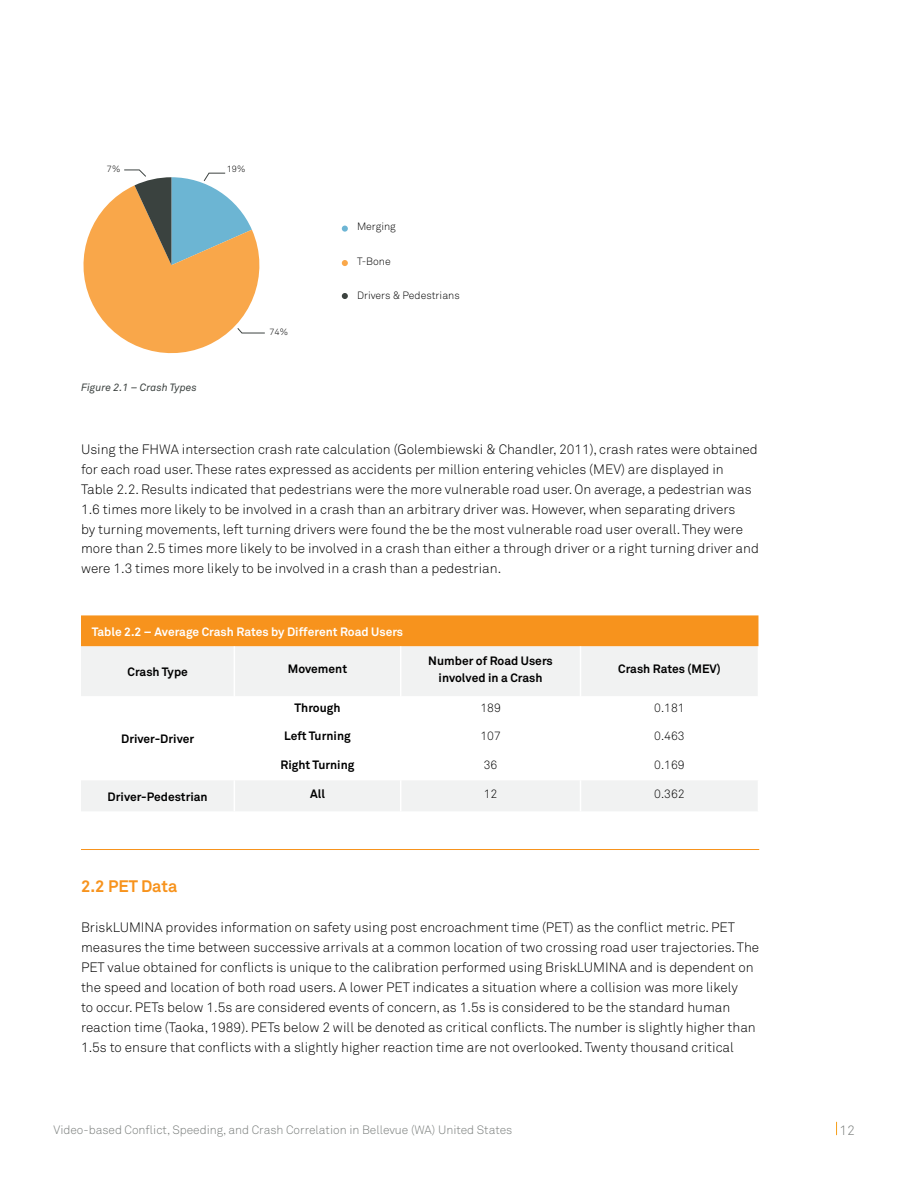
<style>
.page{position:relative;width:918px;height:1188px;background:#fff}
.page>*{position:absolute;margin:0;border:0;box-sizing:border-box;transform-origin:0 0}
.Subtitle_1__Yellow{font:700 16.5px "Akkurat Pro";color:#f7931d}
.Body_9pt{font:300 13.5px/20px "Akkurat Pro";color:#000}
.t1{font:300 13.5px "Akkurat Pro";color:#797d7b}
.Body_9pt-2{font:700 12px/16.5px "Akkurat Pro";color:#000;text-align:center}
.t2{font:300 12px "Akkurat Pro";color:#797d7b}
.t3{font:700 12px "Akkurat Pro";color:#fff}
.t4{font:300 12px "Akkurat Pro";color:#000}
.Legend{font:300 10.5px "Akkurat Pro";color:#000}
.Legend-2{font:italic 10.5px "Akkurat Pro";color:#3c4240}
.Legend-3{font:300 9px "Akkurat Pro";color:#000}
</style>
<div class="page">
<svg style="left:836px;top:1122px;width:1px;height:13px"></svg>
<svg style="left:342px;top:293px;width:6px;height:6px"></svg>
<svg style="left:342px;top:260px;width:6px;height:6px"></svg>
<svg style="left:342px;top:226px;width:6px;height:6px"></svg>
<div style="left:81px;top:615px;width:677px;height:31px;background:#f7931d"></div>
<svg style="left:81px;top:646px;width:677px;height:165px;fill:#f1f2f2"></svg>
<hr style="left:234px;top:646px;width:1px;height:50px;background:#fff">
<hr style="left:400px;top:646px;width:1px;height:50px;background:#fff">
<hr style="left:580px;top:646px;width:1px;height:50px;background:#fff">
<svg style="left:234px;top:696px;width:524px;height:84px"></svg>
<hr style="left:234px;top:780px;width:1px;height:31px;background:#fff">
<hr style="left:400px;top:780px;width:1px;height:31px;background:#fff">
<hr style="left:580px;top:780px;width:1px;height:31px;background:#fff">
<hr style="left:81px;top:849px;width:678px;height:1px;background:#f7931d">
<svg style="left:83px;top:169px;width:182px;height:185px"></svg>
<p class="Legend-3" style="left:107px;top:164px;width:15px">7%</p>
<p class="Legend-3" style="left:227px;top:164px;width:20px">19%</p>
<p class="Legend-2" style="left:81px;top:381px;width:117px">Figure 2.1 – Crash Types</p>
<p class="Legend-3" style="left:269px;top:327px;width:20px">74%</p>
<p class="Legend" style="left:357px;top:220px;width:40px">Merging</p>
<p class="Legend" style="left:357px;top:255px;width:35px">T-Bone</p>
<p class="Legend" style="left:357px;top:290px;width:104px">Drivers &amp; Pedestrians</p>
<p class="Body_9pt" style="left:81px;top:439px;width:679px">Using the FHWA intersection crash rate calculation (Golembiewski &amp; Chandler, 2011), crash rates were obtained for each road user. These rates expressed as accidents per million entering vehicles (MEV) are displayed in Table 2.2. Results indicated that pedestrians were the more vulnerable road user. On average, a pedestrian was 1.6 times more likely to be involved in a crash than an arbitrary driver was. However, when separating drivers<br>by turning movements, left turning drivers were found the be the most vulnerable road user overall. They were more than 2.5 times more likely to be involved in a crash than either a through driver or a right turning driver and were 1.3 times more likely to be involved in a crash than a pedestrian.</p>
<p class="t3" style="left:92px;top:624px;width:313px">Table 2.2 – Average Crash Rates by Different Road Users</p>
<p class="Body_9pt-2" style="left:127px;top:663px;width:62px">Crash Type</p>
<p class="Body_9pt-2" style="left:288px;top:661px;width:61px">Movement</p>
<p class="Body_9pt-2" style="left:428px;top:652px;width:126px">Number of Road Users involved in a Crash</p>
<p class="Body_9pt-2" style="left:618px;top:661px;width:104px">Crash Rates (MEV)</p>
<p class="Body_9pt-2" style="left:121px;top:730px;width:75px">Driver-Driver</p>
<p class="Body_9pt-2" style="left:295px;top:699px;width:47px">Through</p>
<p class="t4" style="left:480px;top:700px;width:22px">189</p>
<p class="t4" style="left:654px;top:700px;width:32px">0.181</p>
<p class="Body_9pt-2" style="left:284px;top:728px;width:68px">Left Turning</p>
<p class="t4" style="left:480px;top:729px;width:22px">107</p>
<p class="t4" style="left:654px;top:729px;width:32px">0.463</p>
<p class="Body_9pt-2" style="left:281px;top:756px;width:75px">Right Turning</p>
<p class="t4" style="left:484px;top:758px;width:15px">36</p>
<p class="t4" style="left:654px;top:758px;width:32px">0.169</p>
<p class="Body_9pt-2" style="left:108px;top:788px;width:102px">Driver-Pedestrian</p>
<p class="Body_9pt-2" style="left:310px;top:785px;width:16px">All</p>
<p class="t4" style="left:484px;top:787px;width:15px">12</p>
<p class="t4" style="left:654px;top:787px;width:32px">0.362</p>
<p class="Subtitle_1__Yellow" style="left:81px;top:876px;width:98px">2.2 PET Data</p>
<p class="Body_9pt" style="left:81px;top:917px;width:680px">BriskLUMINA provides information on safety using post encroachment time (PET) as the conflict metric. PET measures the time between successive arrivals at a common location of two crossing road user trajectories. The PET value obtained for conflicts is unique to the calibration performed using BriskLUMINA and is dependent on the speed and location of both road users. A lower PET indicates a situation where a collision was more likely<br>to occur. PETs below 1.5s are considered events of concern, as 1.5s is considered to be the standard human reaction time (Taoka, 1989). PETs below 2 will be denoted as critical conflicts. The number is slightly higher than 1.5s to ensure that conflicts with a slightly higher reaction time are not overlooked. Twenty thousand critical</p>
<p class="t2" style="left:53px;top:1122px;width:460px">Video-based Conflict, Speeding, and Crash Correlation in Bellevue (WA) United States</p>
<p class="t1" style="left:840px;top:1122px;width:17px">12</p>
</div>
